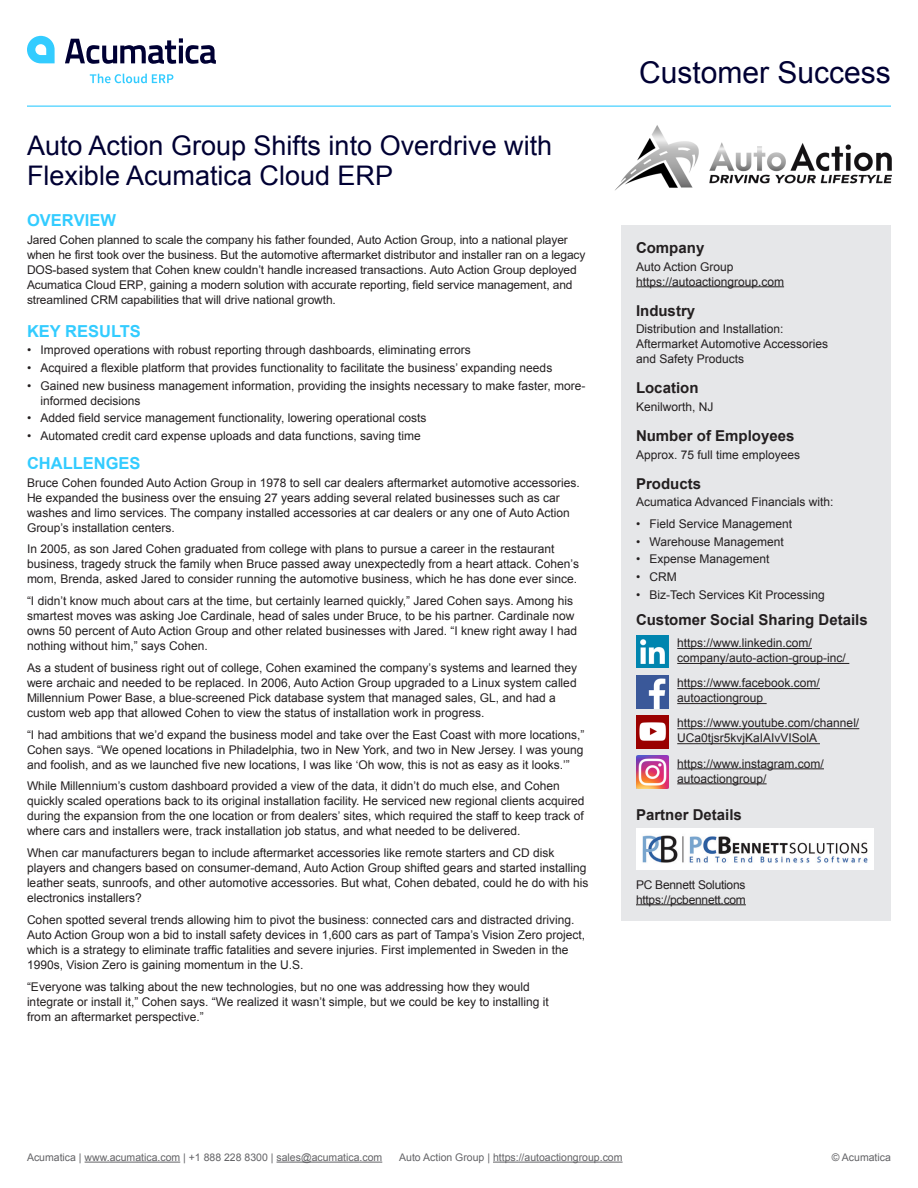
<style>
.page{position:relative;width:918px;height:1188px;background:#fff}
.page>*{position:absolute;margin:0;border:0;box-sizing:border-box;transform-origin:0 0}
.t1{font:30px "Arial";color:#003}
.Subhead{font:27px/30px "Arial";color:#003}
.Subhead-2{font:700 16.5px "Arial";color:#3cf}
.Sub_Subhead{font:700 15px "Arial";color:#231f20}
.Body_Copy{font:12px/15px "Arial";color:#231f20}
.Subhead-3{font:12px/15px "Arial";color:#231f20}
.Sub_Subhead-2{font:12px/15px "Arial";letter-spacing:-.02em;color:#231f20}
.t2{font:10.5px "Arial";color:#636366}
</style>
<div class="page">
<hr style="left:27px;top:106px;width:864px;height:1px;background:#3cf">
<svg style="left:27px;top:36px;width:28px;height:27px"></svg>
<svg style="left:65px;top:38px;width:151px;height:26px"></svg>
<svg style="left:90px;top:74px;width:83px;height:9px"></svg>
<hr style="left:85px;top:1162px;width:95px;height:1px;background:#636366">
<hr style="left:277px;top:1162px;width:105px;height:1px;background:#636366">
<hr style="left:493px;top:1162px;width:130px;height:1px;background:#636366">
<div style="left:621px;top:226px;width:270px;height:695px;background:#e6e7e9"></div>
<hr style="left:636px;top:286px;width:148px;height:1px;background:#231f20">
<hr style="left:636px;top:904px;width:110px;height:1px;background:#231f20">
<img style="left:636px;top:675px;width:33px;height:33px">
<img style="left:636px;top:756px;width:33px;height:32px">
<img style="left:636px;top:635px;width:33px;height:33px">
<img style="left:636px;top:716px;width:33px;height:32px">
<hr style="left:677px;top:648px;width:135px;height:1px;background:#231f20">
<hr style="left:677px;top:663px;width:172px;height:1px;background:#231f20">
<hr style="left:677px;top:728px;width:182px;height:1px;background:#231f20">
<hr style="left:677px;top:743px;width:143px;height:1px;background:#231f20">
<hr style="left:677px;top:688px;width:143px;height:1px;background:#231f20">
<hr style="left:677px;top:703px;width:90px;height:1px;background:#231f20">
<hr style="left:677px;top:768px;width:147px;height:1px;background:#231f20">
<hr style="left:677px;top:783px;width:90px;height:1px;background:#231f20">
<img style="left:615px;top:125px;width:277px;height:66px">
<img style="left:637px;top:829px;width:236px;height:41px">
<p class="Subhead" style="left:27px;top:130px;width:527px">Auto Action Group Shifts into Overdrive with<br>Flexible Acumatica Cloud ERP</p>
<p class="Subhead-2" style="left:27px;top:209px;width:90px">OVERVIEW</p>
<p class="Subhead-3" style="left:27px;top:232px;width:560px">Jared Cohen planned to scale the company his father founded, Auto Action Group, into a national player when he first took over the business. But the automotive aftermarket distributor and installer ran on a legacy DOS-based system that Cohen knew couldn’t handle increased transactions. Auto Action Group deployed Acumatica Cloud ERP, gaining a modern solution with accurate reporting, field service management, and streamlined CRM capabilities that will drive national growth.</p>
<p class="Subhead-2" style="left:27px;top:320px;width:115px">KEY RESULTS</p>
<p class="Subhead-3" style="left:27px;top:343px;width:445px">• Improved operations with robust reporting through dashboards, eliminating errors</p>
<p class="Subhead-3" style="left:27px;top:360px;width:527px">• Acquired a flexible platform that provides functionality to facilitate the business’ expanding needs</p>
<p class="Subhead-3" style="left:40px;top:378px;width:546px;text-indent:-14px">• Gained new business management information, providing the insights necessary to make faster, more&shy;informed decisions</p>
<p class="Subhead-3" style="left:27px;top:411px;width:401px">• Added field service management functionality, lowering operational costs</p>
<p class="Subhead-3" style="left:27px;top:428px;width:395px">• Automated credit card expense uploads and data functions, saving time</p>
<p class="Subhead-2" style="left:27px;top:452px;width:115px">CHALLENGES</p>
<p class="Body_Copy" style="left:27px;top:475px;width:554px">Bruce Cohen founded Auto Action Group in 1978 to sell car dealers aftermarket automotive accessories.<br>He expanded the business over the ensuing 27 years adding several related businesses such as car washes and limo services. The company installed accessories at car dealers or any one of Auto Action Group’s installation centers.</p>
<p class="Body_Copy" style="left:27px;top:542px;width:554px">In 2005, as son Jared Cohen graduated from college with plans to pursue a career in the restaurant business, tragedy struck the family when Bruce passed away unexpectedly from a heart attack. Cohen’s mom, Brenda, asked Jared to consider running the automotive business, which he has done ever since.</p>
<p class="Body_Copy" style="left:27px;top:594px;width:552px">“I didn’t know much about cars at the time, but certainly learned quickly,” Jared Cohen says. Among his smartest moves was asking Joe Cardinale, head of sales under Bruce, to be his partner. Cardinale now owns 50 percent of Auto Action Group and other related businesses with Jared. “I knew right away I had nothing without him,” says Cohen.</p>
<p class="Body_Copy" style="left:27px;top:660px;width:552px">As a student of business right out of college, Cohen examined the company’s systems and learned they were archaic and needed to be replaced. In 2006, Auto Action Group upgraded to a Linux system called Millennium Power Base, a blue-screened Pick database system that managed sales, GL, and had a custom web app that allowed Cohen to view the status of installation work in progress.</p>
<p class="Body_Copy" style="left:27px;top:727px;width:559px;text-align:justify">“I had ambitions that we’d expand the business model and take over the East Coast with more locations,” Cohen says. “We opened locations in Philadelphia, two in New York, and two in New Jersey. I was young and foolish, and as we launched five new locations, I was like ‘Oh wow, this is not as easy as it looks.’”</p>
<p class="Body_Copy" style="left:27px;top:779px;width:559px">While Millennium’s custom dashboard provided a view of the data, it didn’t do much else, and Cohen quickly scaled operations back to its original installation facility. He serviced new regional clients acquired during the expansion from the one location or from dealers’ sites, which required the staff to keep track of where cars and installers were, track installation job status, and what needed to be delivered.</p>
<p class="Body_Copy" style="left:27px;top:846px;width:563px">When car manufacturers began to include aftermarket accessories like remote starters and CD disk players and changers based on consumer-demand, Auto Action Group shifted gears and started installing leather seats, sunroofs, and other automotive accessories. But what, Cohen debated, could he do with his electronics installers?</p>
<p class="Body_Copy" style="left:27px;top:912px;width:560px">Cohen spotted several trends allowing him to pivot the business: connected cars and distracted driving.<br>Auto Action Group won a bid to install safety devices in 1,600 cars as part of Tampa’s Vision Zero project, which is a strategy to eliminate traffic fatalities and severe injuries. First implemented in Sweden in the 1990s, Vision Zero is gaining momentum in the U.S.</p>
<p class="Body_Copy" style="left:27px;top:979px;width:523px">“Everyone was talking about the new technologies, but no one was addressing how they would integrate or install it,” Cohen says. “We realized it wasn’t simple, but we could be key to installing it from an aftermarket perspective.”</p>
<h1 class="t1" style="left:639px;top:53px;width:253px">Customer Success</h1>
<p class="Sub_Subhead" style="left:636px;top:238px;width:70px">Company</p>
<p class="Body_Copy" style="left:636px;top:259px;width:150px">Auto Action Group https://autoactiongroup.com</p>
<p class="Sub_Subhead" style="left:636px;top:300px;width:61px">Industry</p>
<p class="Body_Copy" style="left:636px;top:322px;width:194px">Distribution and Installation:<br>Aftermarket Automotive Accessories and Safety Products</p>
<p class="Sub_Subhead" style="left:636px;top:378px;width:64px">Location</p>
<p class="Body_Copy" style="left:636px;top:399px;width:79px">Kenilworth, NJ</p>
<p class="Sub_Subhead" style="left:636px;top:426px;width:160px">Number of Employees</p>
<p class="Body_Copy" style="left:636px;top:447px;width:166px">Approx. 75 full time employees</p>
<p class="Sub_Subhead" style="left:636px;top:473px;width:67px">Products</p>
<p class="Body_Copy" style="left:636px;top:495px;width:199px">Acumatica Advanced Financials with:</p>
<p class="Subhead-3" style="left:636px;top:517px;width:158px">• Field Service Management</p>
<p class="Subhead-3" style="left:636px;top:534px;width:149px">• Warehouse Management</p>
<p class="Subhead-3" style="left:636px;top:552px;width:135px">• Expense Management</p>
<p class="Subhead-3" style="left:636px;top:570px;width:42px">• CRM</p>
<p class="Subhead-3" style="left:636px;top:587px;width:190px">• Biz-Tech Services Kit Processing</p>
<p class="Sub_Subhead" style="left:636px;top:610px;width:233px">Customer Social Sharing Details</p>
<p class="Body_Copy" style="left:677px;top:636px;width:170px">https://www.linkedin.com/ company/auto-action-group-inc/</p>
<p class="Body_Copy" style="left:677px;top:676px;width:144px">https://www.facebook.com/ autoactiongroup</p>
<p class="Body_Copy" style="left:677px;top:716px;width:184px">https://www.youtube.com/channel/<br>UCa0tjsr5kvjKaIAIvVISolA</p>
<p class="Body_Copy" style="left:677px;top:756px;width:148px">https://www.instagram.com/ autoactiongroup/</p>
<p class="Sub_Subhead" style="left:636px;top:804px;width:107px">Partner Details</p>
<p class="Sub_Subhead-2" style="left:636px;top:877px;width:111px">PC Bennett Solutions https://pcbennett.com</p>
<p class="t2" style="left:27px;top:1150px;width:357px">Acumatica | www.acumatica.com | +1 888 228 8300 | sales@acumatica.com</p>
<p class="t2" style="left:399px;top:1150px;width:225px">Auto Action Group | https://autoactiongroup.com</p>
<p class="t2" style="left:832px;top:1150px;width:61px">© Acumatica</p>
</div>
